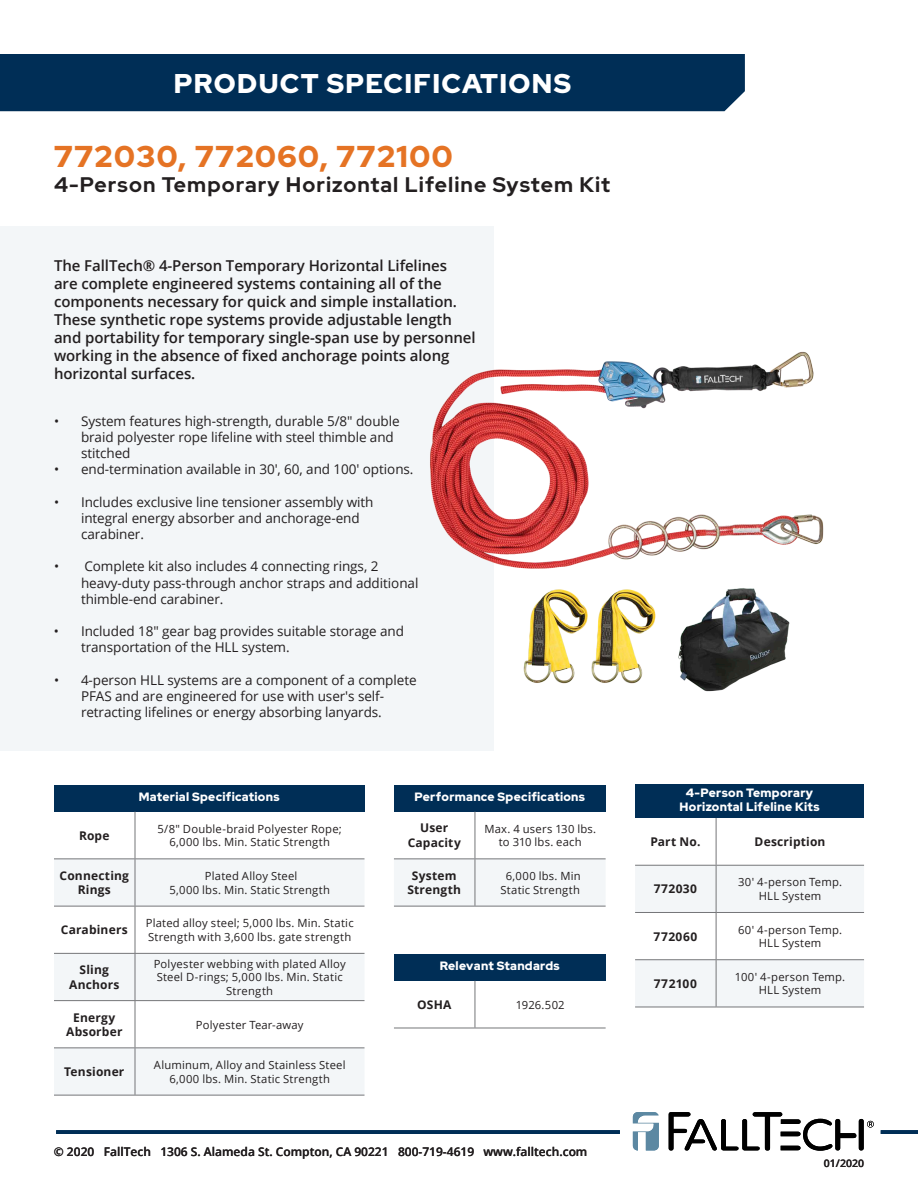
<style>
.page{position:relative;width:918px;height:1188px;background:#fff}
.page>*{position:absolute;margin:0;border:0;box-sizing:border-box;transform-origin:0 0}
.t1{font:900 30px "Red Hat Display";letter-spacing:.05em;color:#e57324}
.t2{font:900 27px "Red Hat Display";letter-spacing:.05em;color:#fff}
.t3{font:700 21px "Red Hat Display";letter-spacing:.05em;color:#231f20}
.t4{font:600 15px/18px "Open Sans";letter-spacing:-.005em;color:#231f20}
.t5{font:13.5px/16.2px "Open Sans";letter-spacing:-.005em;color:#231f20}
.t6{font:700 12px/14.4px "Open Sans";letter-spacing:.02em;color:#231f20;text-align:center}
.t7{font:900 12px/14.4px "Red Hat Display";letter-spacing:.025em;color:#fff;text-align:center}
.t8{font:600 12px "Open Sans";color:#231f20}
.t9{font:11.25px/13.5px "Open Sans";letter-spacing:.02em;color:#231f20;text-align:center}
.t10{font:600 10.5px "Open Sans";color:#231f20}
</style>
<div class="page">
<div style="left:0;top:54px;width:745px;height:57px;background:#002e56"></div>
<div style="left:0;top:226px;width:494px;height:525px;background:#f3f6f8"></div>
<div style="left:54px;top:785px;width:310px;height:27px;background:#002e56"></div>
<div style="left:54px;top:859px;width:310px;height:236px;background:#f3f6f8"></div>
<svg style="left:54px;top:907px;width:310px;height:140px"></svg>
<hr style="left:135px;top:812px;width:1px;height:46px;background:#757679">
<hr style="left:135px;top:858px;width:229px;height:1px;background:#757679">
<hr style="left:135px;top:906px;width:229px;height:1px;background:#757679">
<hr style="left:135px;top:953px;width:229px;height:1px;background:#757679">
<hr style="left:135px;top:1000px;width:229px;height:1px;background:#757679">
<hr style="left:135px;top:1047px;width:229px;height:1px;background:#757679">
<hr style="left:135px;top:1095px;width:229px;height:1px;background:#757679">
<hr style="left:54px;top:858px;width:81px;height:1px;background:#757679">
<hr style="left:135px;top:859px;width:1px;height:47px;background:#757679">
<hr style="left:54px;top:906px;width:81px;height:1px;background:#757679">
<hr style="left:135px;top:906px;width:1px;height:47px;background:#757679">
<hr style="left:54px;top:953px;width:81px;height:1px;background:#757679">
<hr style="left:135px;top:954px;width:1px;height:46px;background:#757679">
<hr style="left:54px;top:1000px;width:81px;height:1px;background:#757679">
<hr style="left:135px;top:1001px;width:1px;height:46px;background:#757679">
<hr style="left:54px;top:1047px;width:81px;height:1px;background:#757679">
<hr style="left:135px;top:1048px;width:1px;height:47px;background:#757679">
<hr style="left:54px;top:1095px;width:81px;height:1px;background:#757679">
<div style="left:394px;top:785px;width:212px;height:27px;background:#002e56"></div>
<div style="left:394px;top:859px;width:212px;height:47px;background:#f3f6f8"></div>
<hr style="left:475px;top:812px;width:1px;height:46px;background:#757679">
<hr style="left:475px;top:858px;width:131px;height:1px;background:#757679">
<hr style="left:475px;top:906px;width:131px;height:1px;background:#757679">
<hr style="left:394px;top:858px;width:81px;height:1px;background:#757679">
<hr style="left:475px;top:859px;width:1px;height:47px;background:#757679">
<hr style="left:394px;top:906px;width:81px;height:1px;background:#757679">
<div style="left:635px;top:785px;width:229px;height:33px;background:#002e56"></div>
<svg style="left:635px;top:866px;width:229px;height:141px"></svg>
<hr style="left:716px;top:818px;width:1px;height:47px;background:#757679">
<hr style="left:716px;top:865px;width:148px;height:1px;background:#757679">
<hr style="left:716px;top:912px;width:148px;height:1px;background:#757679">
<hr style="left:716px;top:959px;width:148px;height:1px;background:#757679">
<hr style="left:716px;top:1007px;width:148px;height:1px;background:#757679">
<hr style="left:635px;top:865px;width:81px;height:1px;background:#757679">
<hr style="left:716px;top:866px;width:1px;height:46px;background:#757679">
<hr style="left:635px;top:912px;width:81px;height:1px;background:#757679">
<hr style="left:716px;top:913px;width:1px;height:46px;background:#757679">
<hr style="left:635px;top:959px;width:81px;height:1px;background:#757679">
<hr style="left:716px;top:960px;width:1px;height:47px;background:#757679">
<hr style="left:635px;top:1007px;width:81px;height:1px;background:#757679">
<div style="left:394px;top:954px;width:212px;height:27px;background:#002e56"></div>
<hr style="left:475px;top:981px;width:1px;height:47px;background:#757679">
<hr style="left:475px;top:1028px;width:131px;height:1px;background:#757679">
<hr style="left:394px;top:1028px;width:81px;height:1px;background:#757679">
<svg style="left:867px;top:1121px;width:7px;height:7px"></svg>
<div style="left:859px;top:1119px;width:5px;height:31px;background:#000;border-radius:2px"></div>
<svg style="left:669px;top:1112px;width:187px;height:39px"></svg>
<svg style="left:633px;top:1112px;width:26px;height:38px"></svg>
<hr style="left:56px;top:1130px;width:564px;height:4px;background:#002e56">
<hr style="left:881px;top:1130px;width:37px;height:4px;background:#002e56">
<img style="left:430px;top:351px;width:413px;height:495px">
<h2 class="t2" style="left:174px;top:66px;width:399px">PRODUCT SPECIFICATIONS</h2>
<h1 class="t1" style="left:54px;top:136px;width:400px">772030, 772060, 772100</h1>
<h3 class="t3" style="left:54px;top:171px;width:558px">4-Person Temporary Horizontal Lifeline System Kit</h3>
<p class="t4" style="left:54px;top:256px;width:423px">The FallTech® 4-Person Temporary Horizontal Lifelines<br>are complete engineered systems containing all of the components necessary for quick and simple installation.<br>These synthetic rope systems provide adjustable length and portability for temporary single-span use by personnel working in the absence of fixed anchorage points along horizontal surfaces.</p>
<p class="t5" style="left:81px;top:412px;width:320px;text-indent:-27px">• System features high-strength, durable 5/8" double braid polyester rope lifeline with steel thimble and stitched</p>
<p class="t5" style="left:54px;top:461px;width:361px">• end-termination available in 30', 60, and 100' options.</p>
<p class="t5" style="left:81px;top:493px;width:294px;text-indent:-27px">• Includes exclusive line tensioner assembly with integral energy absorber and anchorage-end carabiner.</p>
<p class="t5" style="left:81px;top:558px;width:339px;text-indent:-27px">• Complete kit also includes 4 connecting rings, 2 heavy-duty pass-through anchor straps and additional thimble-end carabiner.</p>
<p class="t5" style="left:81px;top:623px;width:325px;text-indent:-27px">• Included 18" gear bag provides suitable storage and transportation of the HLL system.</p>
<p class="t5" style="left:54px;top:671px;width:364px;text-align:center">• 4-person HLL systems are a component of a complete<br>PFAS and are engineered for use with user's self&shy;retracting lifelines or energy absorbing lanyards.</p>
<p class="t7" style="left:139px;top:789px;width:142px">Material Specifications</p>
<p class="t6" style="left:79px;top:828px;width:32px">Rope</p>
<p class="t9" style="left:158px;top:822px;width:186px">5/8" Double-braid Polyester Rope;<br>6,000 lbs. Min. Static Strength</p>
<p class="t6" style="left:60px;top:868px;width:71px">Connecting<br>Rings</p>
<p class="t9" style="left:169px;top:869px;width:162px">Plated Alloy Steel<br>5,000 lbs. Min. Static Strength</p>
<p class="t6" style="left:61px;top:922px;width:68px">Carabiners</p>
<p class="t9" style="left:146px;top:916px;width:209px;text-align:left">Plated alloy steel; 5,000 lbs. Min. Static<br>Strength with 3,600 lbs. gate strength</p>
<p class="t6" style="left:69px;top:963px;width:52px">Sling<br>Anchors</p>
<p class="t9" style="left:154px;top:957px;width:194px">Polyester webbing with plated Alloy<br>Steel D-rings; 5,000 lbs. Min. Static<br>Strength</p>
<p class="t6" style="left:66px;top:1010px;width:58px">Energy<br>Absorber</p>
<p class="t9" style="left:196px;top:1017px;width:109px">Polyester Tear-away</p>
<p class="t6" style="left:64px;top:1064px;width:62px">Tensioner</p>
<p class="t9" style="left:154px;top:1058px;width:193px">Aluminum, Alloy and Stainless Steel<br>6,000 lbs. Min. Static Strength</p>
<p class="t7" style="left:415px;top:789px;width:172px">Performance Specifications</p>
<p class="t6" style="left:408px;top:821px;width:55px">User<br>Capacity</p>
<p class="t9" style="left:484px;top:822px;width:113px">Max. 4 users 130 lbs. to 310 lbs. each</p>
<p class="t6" style="left:407px;top:868px;width:55px">System<br>Strength</p>
<p class="t9" style="left:500px;top:869px;width:82px">6,000 lbs. Min<br>Static Strength</p>
<p class="t7" style="left:440px;top:959px;width:121px">Relevant Standards</p>
<p class="t6" style="left:417px;top:997px;width:36px">OSHA</p>
<p class="t9" style="left:516px;top:998px;width:50px">1926.502</p>
<p class="t8" style="left:54px;top:1143px;width:535px">© 2020 FallTech 1306 S. Alameda St. Compton, CA 90221 800-719-4619 www.falltech.com</p>
<p class="t7" style="left:680px;top:785px;width:141px">4-Person Temporary<br>Horizontal Lifeline Kits</p>
<p class="t6" style="left:650px;top:834px;width:52px">Part No.</p>
<p class="t6" style="left:755px;top:834px;width:72px">Description</p>
<p class="t6" style="left:654px;top:882px;width:45px">772030</p>
<p class="t9" style="left:738px;top:875px;width:106px">30' 4-person Temp.<br>HLL System</p>
<p class="t6" style="left:654px;top:929px;width:45px">772060</p>
<p class="t9" style="left:738px;top:923px;width:106px">60' 4-person Temp.<br>HLL System</p>
<p class="t6" style="left:654px;top:976px;width:45px">772100</p>
<p class="t9" style="left:735px;top:970px;width:112px">100' 4-person Temp.<br>HLL System</p>
<p class="t10" style="left:824px;top:1156px;width:42px">01/2020</p>
</div>
